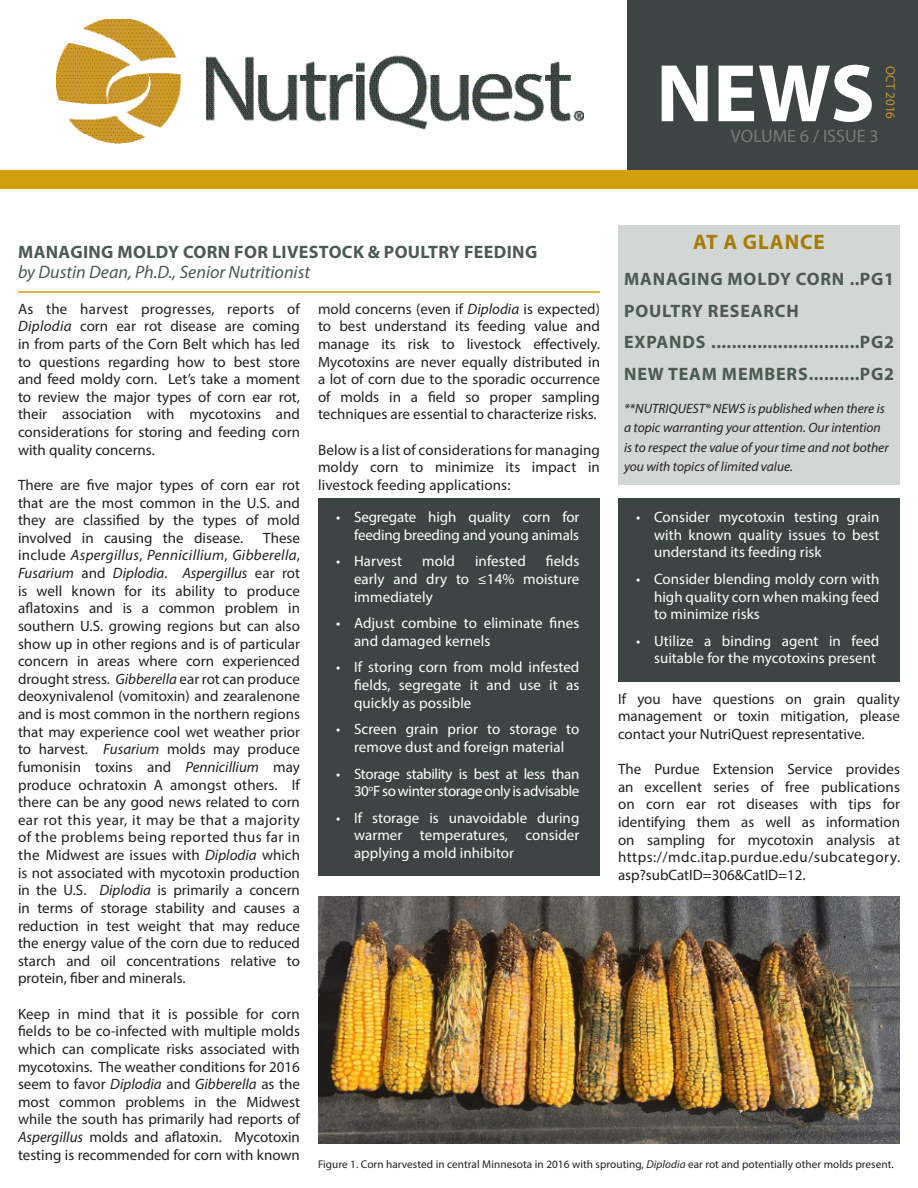
<style>
.page{position:relative;width:918px;height:1188px;background:#fff}
.page>*{position:absolute;margin:0;border:0;box-sizing:border-box;transform-origin:0 0}
.t1{font:700 82.5px "Myriad Pro";color:#fff}
.t2{font:700 21px "Myriad Pro";letter-spacing:.045em;color:#a67c03}
.Headings{font:700 18px "Myriad Pro";letter-spacing:.035em;color:#4b5a52}
.byline{font:italic 18px "Myriad Pro";color:#4b5a52}
.t3{font:18px "Myriad Pro";color:#7a7b79}
.Justified{font:15px/17.7px "Myriad Pro";color:#231f20;text-align:justify}
.Justified-2{font:15px/17.7px "Myriad Pro";letter-spacing:.005em;color:#fff;text-align:justify}
.Justified-3{font:15px/17.7px "Myriad Pro";letter-spacing:-.025em;color:#fff;text-align:right}
.t4{font:italic 13.5px/19.5px "Myriad Pro";color:#231f20}
.t5{font:13.05px "Myriad Pro";color:#ca952a}
.t6{font:11.25px "Myriad Pro";letter-spacing:.005em;color:#231f20}
.s1{font-style:italic}
</style>
<div class="page">
<div style="left:627px;top:0;width:291px;height:189px;background:#3c4543"></div>
<div style="left:0;top:170px;width:918px;height:19px;background:#d49f0c"></div>
<img style="left:57px;top:20px;width:526px;height:124px">
<img style="left:318px;top:897px;width:582px;height:247px">
<div style="left:618px;top:226px;width:282px;height:259px;background:#d2d6d4"></div>
<hr style="left:18px;top:291px;width:582px;height:2px;background:#d49f0c">
<div style="left:318px;top:499px;width:282px;height:377px;background:#3c4543"></div>
<div style="left:618px;top:499px;width:282px;height:183px;background:#3c4543"></div>
<h1 class="t1" style="left:656px;top:40px;width:220px">NEWS</h1>
<p class="t3" style="left:731px;top:125px;width:149px">VOLUME 6 / ISSUE 3</p>
<p class="t5" style="left:899px;top:66px;width:54px;rotate:90deg">OCT 2016</p>
<p class="t2" style="left:693px;top:229px;width:133px">AT A GLANCE</p>
<p class="Headings" style="left:624px;top:268px;width:271px">MANAGING MOLDY CORN ..PG1</p>
<p class="Headings" style="left:624px;top:299px;width:176px">POULTRY RESEARCH</p>
<p class="Headings" style="left:624px;top:331px;width:271px">EXPANDS .............................PG2</p>
<p class="Headings" style="left:624px;top:362px;width:271px">NEW TEAM MEMBERS..........PG2</p>
<p class="t4" style="left:624px;top:398px;width:266px">**NUTRIQUEST® NEWS is published when there is a topic warranting your attention. Our intention is to respect the value of your time and not bother you with topics of limited value.</p>
<p class="Headings" style="left:18px;top:240px;width:521px">MANAGING MOLDY CORN FOR LIVESTOCK &amp; POULTRY FEEDING</p>
<p class="byline" style="left:18px;top:261px;width:294px">by Dustin Dean, Ph.D., Senior Nutritionist</p>
<p class="Justified" style="left:18px;top:300px;width:284px">As the harvest progresses, reports of <span class="s1">Diplodia</span> corn ear rot disease are coming in from parts of the Corn Belt which has led to questions regarding how to best store and feed moldy corn. Let’s take a moment to review the major types of corn ear rot, their association with mycotoxins and considerations for storing and feeding corn with quality concerns.</p>
<p class="Justified" style="left:18px;top:476px;width:284px">There are five major types of corn ear rot that are the most common in the U.S. and they are classified by the types of mold involved in causing the disease.</p>
<p class="Justified" style="left:318px;top:300px;width:284px">mold concerns (even if <span class="s1">Diplodia</span> is expected) to best understand its feeding value and manage its risk to livestock effectively.<br>Mycotoxins are never equally distributed in a lot of corn due to the sporadic occurrence of molds in a field so proper sampling techniques are essential to characterize risks.</p>
<p class="Justified" style="left:318px;top:441px;width:284px">Below is a list of considerations for managing moldy corn to minimize its impact in livestock feeding applications:</p>
<p class="Justified-2" style="left:336px;top:508px;width:245px;text-align:right">• Segregate high quality corn for feeding breeding and young animals</p>
<p class="Justified-2" style="left:336px;top:552px;width:68px">• Harvest</p>
<p class="Justified-2" style="left:422px;top:552px;width:34px">mold</p>
<p class="Justified-2" style="left:475px;top:552px;width:52px">infested</p>
<p class="Justified-2" style="left:654px;top:508px;width:227px;text-indent:-18px">• Consider mycotoxin testing grain with known quality issues to best understand its feeding risk</p>
<p class="Justified-2" style="left:654px;top:570px;width:227px;text-indent:-18px">• Consider blending moldy corn with high quality corn when making feed to minimize risks</p>
<p class="Justified-2" style="left:636px;top:632px;width:245px;text-align:right">• Utilize a binding agent in feed suitable for the mycotoxins present</p>
<p class="Justified" style="left:18px;top:529px;width:284px;text-indent:245px">These include <span class="s1">Aspergillus</span>, <span class="s1">Pennicillium</span>, <span class="s1">Gibberella</span>, <span class="s1">Fusarium</span> and <span class="s1">Diplodia</span>. <span class="s1">Aspergillus</span> ear rot is well known for its ability to produce aflatoxins and is a common problem in southern U.S. growing regions but can also show up in other regions and is of particular concern in areas where corn experienced drought stress. <span class="s1">Gibberella</span> ear rot can produce deoxynivalenol (vomitoxin) and zearalenone and is most common in the northern regions that may experience cool wet weather prior to harvest. <span class="s1">Fusarium</span> molds may produce fumonisin toxins and <span class="s1">Pennicillium</span> may produce ochratoxin A amongst others. If there can be any good news related to corn ear rot this year, it may be that a majority of the problems being reported thus far in the Midwest are issues with <span class="s1">Diplodia</span> which is not associated with mycotoxin production in the U.S. <span class="s1">Diplodia</span> is primarily a concern in terms of storage stability and causes a reduction in test weight that may reduce the energy value of the corn due to reduced starch and oil concentrations relative to protein, fiber and minerals.</p>
<p class="Justified" style="left:18px;top:1005px;width:284px">Keep in mind that it is possible for corn fields to be co-infected with multiple molds which can complicate risks associated with mycotoxins. The weather conditions for 2016 seem to favor <span class="s1">Diplodia</span> and <span class="s1">Gibberella</span> as the most common problems in the Midwest while the south has primarily had reports of <span class="s1">Aspergillus</span> molds and aflatoxin. Mycotoxin testing is recommended for corn with known</p>
<p class="Justified-2" style="left:354px;top:552px;width:227px;text-indent:192px">fields early and dry to ≤14% moisture immediately</p>
<p class="Justified-2" style="left:354px;top:614px;width:227px;text-indent:-18px">• Adjust combine to eliminate fines and damaged kernels</p>
<p class="Justified-2" style="left:354px;top:658px;width:227px;text-indent:-18px">• If storing corn from mold infested fields, segregate it and use it as quickly as possible</p>
<p class="Justified-2" style="left:336px;top:720px;width:245px;text-align:center">• Screen grain prior to storage to remove dust and foreign material</p>
<p class="Justified-3" style="left:336px;top:764px;width:245px">• Storage stability is best at less than<br>30<sup>o</sup>F so winter storage only is advisable</p>
<p class="Justified-2" style="left:354px;top:809px;width:227px;text-indent:-18px">• If storage is unavoidable during warmer temperatures, consider applying a mold inhibitor</p>
<p class="Justified" style="left:618px;top:690px;width:284px">If you have questions on grain quality management or toxin mitigation, please contact your NutriQuest representative.</p>
<p class="Justified" style="left:618px;top:760px;width:284px">The Purdue Extension Service provides an excellent series of free publications on corn ear rot diseases with tips for identifying them as well as information on sampling for mycotoxin analysis at https://mdc.itap.purdue.edu/subcategory. asp?subCatID=306&amp;CatID=12.</p>
<p class="t6" style="left:318px;top:1157px;width:577px">Figure 1. Corn harvested in central Minnesota in 2016 with sprouting, <span class="s1">Diplodia</span> ear rot and potentially other molds present.</p>
</div>
